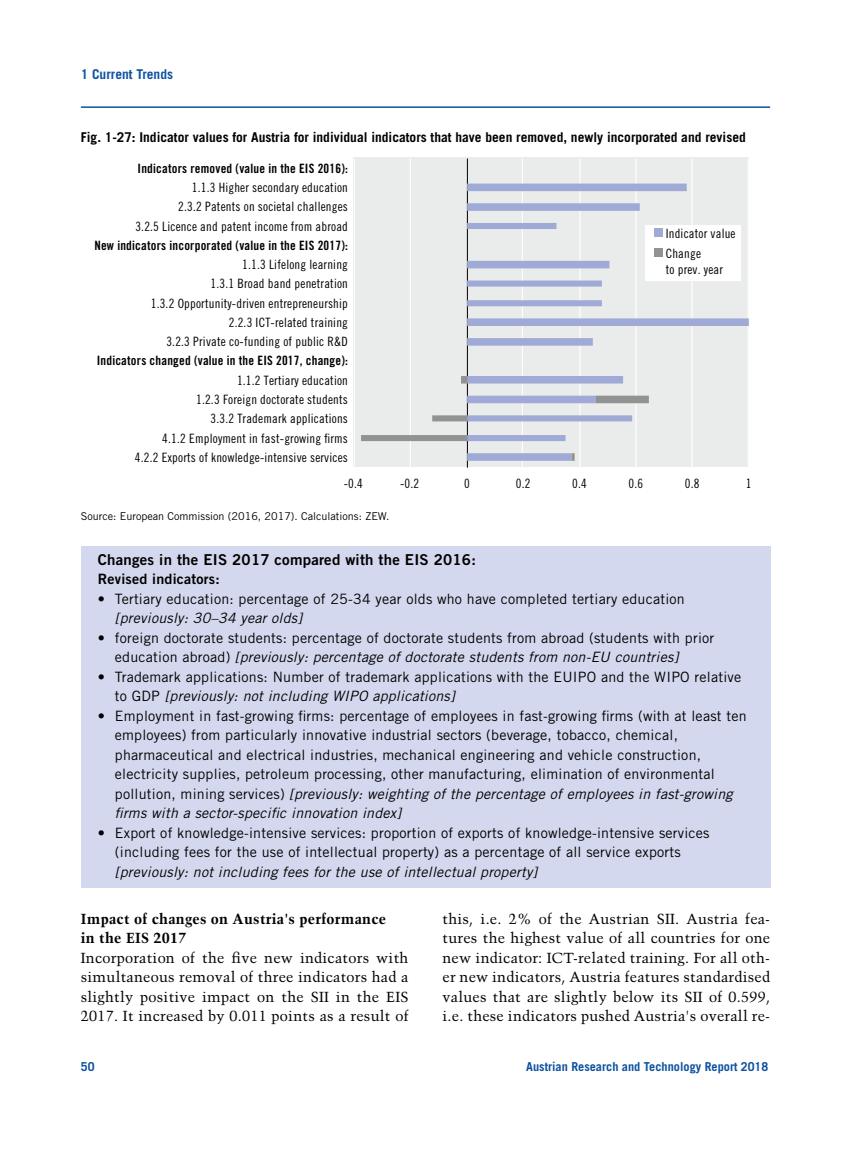
<style>
.page{position:relative;width:851px;height:1149px;background:#fff}
.page>*{position:absolute;margin:0;border:0;box-sizing:border-box;transform-origin:0 0}
.t1{font:15px "Trade Gothic LT Std Bd 2";letter-spacing:.015em;color:#000}
.t2{font:14.55px/19.5px "Trump Mediaeval LT Std";letter-spacing:.015em;color:#000;text-align:justify}
.t3{font:700 14.55px/19.5px "Trump Mediaeval LT Std";letter-spacing:.015em;color:#000}
.t4{font:14.25px/19.5px "Trade Gothic LT Std";letter-spacing:.015em;color:#000}
.t5{font:14.25px "Trade Gothic LT Std Bd 2";letter-spacing:.015em;color:#000}
.t6{font:700 13.5px "Trade Gothic LT Std";color:#000}
.t7{font:700 13.5px "Trade Gothic LT Std";color:#0d52a1}
.t8{font:12.9px/19.2px "Trade Gothic LT Std Cn 18";letter-spacing:.015em;color:#000;text-align:right}
.t9{font:700 12.3px "Trade Gothic LT Std";color:#0d52a1}
.t10{font:10.8px "Trade Gothic LT Std";color:#000}
.s1{font-family:"Trade Gothic LT Std Bd Cn 20"}
.s2{font-style:italic}
</style>
<div class="page">
<hr style="left:81px;top:106px;width:689px;height:2px;background:#0d52a1">
<div style="left:81px;top:546px;width:689px;height:341px;background:#d4d8ee"></div>
<div style="left:353px;top:158px;width:395px;height:308px;background:#eaebeb"></div>
<hr style="left:467px;top:158px;width:1px;height:309px;background:#000">
<hr style="left:353px;top:158px;width:2px;height:309px;background:#fff">
<hr style="left:409px;top:158px;width:2px;height:309px;background:#fff">
<hr style="left:521px;top:158px;width:2px;height:309px;background:#fff">
<hr style="left:579px;top:158px;width:1px;height:309px;background:#fff">
<hr style="left:635px;top:158px;width:1px;height:309px;background:#fff">
<hr style="left:691px;top:158px;width:1px;height:309px;background:#fff">
<hr style="left:747px;top:158px;width:1px;height:309px;background:#fff">
<svg style="left:467px;top:183px;width:281px;height:277px"></svg>
<svg style="left:361px;top:376px;width:287px;height:84px"></svg>
<div style="left:653px;top:228px;width:9px;height:9px;background:#9faad6"></div>
<div style="left:653px;top:248px;width:9px;height:9px;background:#919292"></div>
<p class="t7" style="left:81px;top:66px;width:94px">1 Current Trends</p>
<h5 class="t6" style="left:81px;top:129px;width:666px">Fig. 1-27: Indicator values for Austria for individual indicators that have been removed, newly incorporated and revised</h5>
<p class="t8" style="left:94px;top:158px;width:255px"><span class="s1">Indicators removed (value in the EIS 2016):<br></span>1.1.3 Higher secondary education<br>2.3.2 Patents on societal challenges<br>3.2.5 Licence and patent income from abroad<br><span class="s1">New indicators incorporated (value in the EIS 2017):<br></span>1.1.3 Lifelong learning<br>1.3.1 Broad band penetration<br>1.3.2 Opportunity-driven entrepreneurship<br>2.2.3 ICT-related training<br>3.2.3 Private co-funding of public R&amp;D<br><span class="s1">Indicators changed (value in the EIS 2017, change):<br></span>1.1.2 Tertiary education<br>1.2.3 Foreign doctorate students<br>3.3.2 Trademark applications<br>4.1.2 Employment in fast-growing firms<br>4.2.2 Exports of knowledge-intensive services</p>
<p class="t8" style="left:665px;top:223px;width:71px;line-height:20.4px;text-align:left">Indicator value<br>Change</p>
<p class="t8" style="left:665px;top:259px;width:59px">to prev. year</p>
<p class="t8" style="left:343px;top:473px;width:21px">-0.4</p>
<p class="t8" style="left:400px;top:473px;width:21px">-0.2</p>
<p class="t8" style="left:464px;top:473px;width:7px">0</p>
<p class="t8" style="left:515px;top:473px;width:16px">0.2</p>
<p class="t8" style="left:572px;top:473px;width:16px">0.4</p>
<p class="t8" style="left:628px;top:473px;width:16px">0.6</p>
<p class="t8" style="left:684px;top:473px;width:16px">0.8</p>
<p class="t8" style="left:745px;top:473px;width:7px">1</p>
<p class="t10" style="left:81px;top:509px;width:310px">Source: European Commission (2016, 2017). Calculations: ZEW.</p>
<p class="t1" style="left:98px;top:549px;width:379px">Changes in the EIS 2017 compared with the EIS 2016:</p>
<p class="t5" style="left:98px;top:570px;width:123px">Revised indicators:</p>
<p class="t4" style="left:115px;top:588px;width:571px;text-indent:-17px">• Tertiary education: percentage of 25-34 year olds who have completed tertiary education <span class="s2">[previously: 30–34 year olds]</span></p>
<p class="t4" style="left:115px;top:627px;width:601px;text-indent:-17px">• foreign doctorate students: percentage of doctorate students from abroad (students with prior education abroad) <span class="s2">[previously: percentage of doctorate students from non-EU countries]</span></p>
<p class="t4" style="left:115px;top:666px;width:627px;text-indent:-17px">• Trademark applications: Number of trademark applications with the EUIPO and the WIPO relative to GDP <span class="s2">[previously: not including WIPO applications]</span></p>
<p class="t4" style="left:115px;top:705px;width:633px;text-indent:-17px">• Employment in fast-growing firms: percentage of employees in fast-growing firms (with at least ten employees) from particularly innovative industrial sectors (beverage, tobacco, chemical, pharmaceutical and electrical industries, mechanical engineering and vehicle construction, electricity supplies, petroleum processing, other manufacturing, elimination of environmental pollution, mining services) <span class="s2">[previously: weighting of the percentage of employees in fast-growing firms with a sector-specific innovation index]</span></p>
<p class="t4" style="left:115px;top:822px;width:596px;text-indent:-17px">• Export of knowledge-intensive services: proportion of exports of knowledge-intensive services (including fees for the use of intellectual property) as a percentage of all service exports <span class="s2">[previously: not including fees for the use of intellectual property]</span></p>
<p class="t3" style="left:81px;top:908px;width:307px">Impact of changes on Austria's performance in the EIS 2017</p>
<p class="t2" style="left:81px;top:947px;width:329px">Incorporation of the five new indicators with simultaneous removal of three indicators had a slightly positive impact on the SII in the EIS 2017. It increased by 0.011 points as a result of</p>
<p class="t2" style="left:442px;top:908px;width:329px">this, i.e. 2% of the Austrian SII. Austria fea&shy;tures the highest value of all countries for one new indicator: ICT-related training. For all oth&shy;er new indicators, Austria features standardised values that are slightly below its SII of 0.599, i.e. these indicators pushed Austria's overall re-</p>
<p class="t9" style="left:81px;top:1058px;width:15px">50</p>
<p class="t9" style="left:526px;top:1058px;width:243px">Austrian Research and Technology Report 2018</p>
</div>
